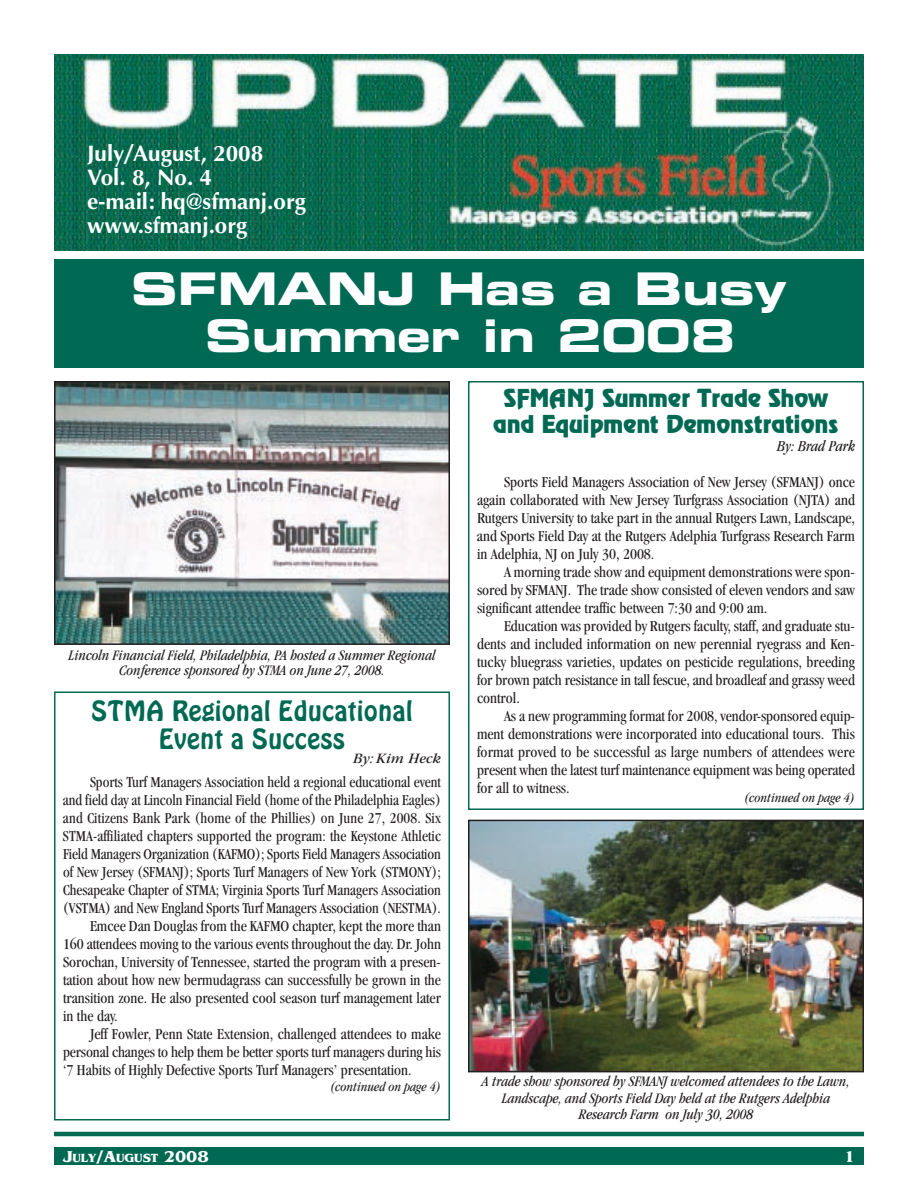
<style>
.page{position:relative;width:918px;height:1188px;background:#fff}
.page>*{position:absolute;margin:0;border:0;box-sizing:border-box;transform-origin:0 0}
.t1{font:45px/47.1px "Eurostile Bold Extended Two";color:#fff;text-align:center}
.t2{font:100 27px/25.5px "Revue";color:#006954;text-align:center}
.t3{font:27px/28.5px "Hobo BT";color:#006954;text-align:center}
.t4{font:700 22.5px/24px "Optima";color:#fff}
.t5{font:700 16.5px "Benguiat";color:#fff}
.t6{font:condensed 15.75px "Garamond";color:#231f20}
.t7{font:italic condensed 15.75px "Garamond";color:#231f20}
.t8{font:italic condensed 15px/16.5px "Garamond";color:#231f20;text-align:center}
.t9{font:italic 15px "Garamond";color:#231f20}
.t10{font:italic condensed 13.5px "Garamond";color:#231f20}
.t11{font:700 12.3px "Benguiat";color:#fff}
.s1{font-size:16.5px}
</style>
<div class="page">
<hr style="left:54px;top:1132px;width:810px;height:4px;background:#006954">
<div style="left:54px;top:1148px;width:810px;height:18px;background:#006954"></div>
<div style="left:54px;top:692px;width:396px;height:428px;border:2px solid #006954"></div>
<img style="left:54px;top:54px;width:810px;height:197px">
<div style="left:54px;top:259px;width:810px;height:109px;background:#006954"></div>
<img style="left:57px;top:384px;width:390px;height:258px">
<div style="left:54px;top:381px;width:396px;height:264px;border:2px solid #231f20"></div>
<div style="left:468px;top:381px;width:396px;height:429px;border:2px solid #006954"></div>
<img style="left:471px;top:823px;width:390px;height:246px">
<div style="left:468px;top:820px;width:396px;height:252px;border:2px solid #231f20"></div>
<p class="t4" style="left:87px;top:142px;width:221px">July/August, 2008<br>Vol. 8, No. 4<br>e-mail: hq@sfmanj.org www.sfmanj.org</p>
<p class="t1" style="left:131px;top:269px;width:657px">SFMANJ Has a Busy<br>Summer in 2008</p>
<p class="t2" style="left:493px;top:388px;width:347px">SFMANJ Summer Trade Show and Equipment Demonstrations</p>
<p class="t7" style="left:777px;top:440px;width:79px">By: Brad Park</p>
<p class="t6" style="left:504px;top:476px;width:352px">Sports Field Managers Association of New Jersey (SFMANJ) once</p>
<p class="t6" style="left:477px;top:494px;width:379px">again collaborated with New Jersey Turfgrass Association (NJTA) and</p>
<p class="t6" style="left:477px;top:512px;width:379px">Rutgers University to take part in the annual Rutgers Lawn, Landscape,</p>
<p class="t6" style="left:477px;top:530px;width:380px">and Sports Field Day at the Rutgers Adelphia Turfgrass Research Farm</p>
<p class="t6" style="left:477px;top:548px;width:179px">in Adelphia, NJ on July 30, 2008.</p>
<p class="t6" style="left:504px;top:566px;width:353px">A morning trade show and equipment demonstrations were spon-</p>
<p class="t6" style="left:477px;top:584px;width:379px">sored by SFMANJ. The trade show consisted of eleven vendors and saw</p>
<p class="t6" style="left:477px;top:602px;width:292px">significant attendee traffic between 7:30 and 9:00 am.</p>
<p class="t6" style="left:504px;top:620px;width:353px">Education was provided by Rutgers faculty, staff, and graduate stu-</p>
<p class="t6" style="left:477px;top:638px;width:379px">dents and included information on new perennial ryegrass and Ken-</p>
<p class="t6" style="left:477px;top:656px;width:379px">tucky bluegrass varieties, updates on pesticide regulations, breeding</p>
<p class="t6" style="left:477px;top:674px;width:379px">for brown patch resistance in tall fescue, and broadleaf and grassy weed</p>
<p class="t6" style="left:477px;top:692px;width:44px">control.</p>
<p class="t6" style="left:504px;top:710px;width:353px">As a new programming format for 2008, vendor-sponsored equip-</p>
<p class="t6" style="left:477px;top:728px;width:380px">ment demonstrations were incorporated into educational tours. This</p>
<p class="t6" style="left:477px;top:746px;width:379px">format proved to be successful as large numbers of attendees were</p>
<p class="t6" style="left:477px;top:764px;width:379px">present when the latest turf maintenance equipment was being operated</p>
<p class="t6" style="left:477px;top:782px;width:94px">for all to witness.</p>
<p class="t10" style="left:744px;top:792px;width:112px">(continued on page 4)</p>
<p class="t8" style="left:69px;top:649px;width:368px;line-height:15px">Lincoln Financial Field, Philadelphia, PA hosted a Summer Regional<br>Conference sponsored by STMA on June 27, 2008.</p>
<p class="t3" style="left:91px;top:697px;width:323px">STMA Regional Educational<br>Event a Success</p>
<p class="t9" style="left:353px;top:753px;width:89px">By: Kim Heck</p>
<p class="t6" style="left:90px;top:776px;width:352px">Sports Turf Managers Association held a regional educational event</p>
<p class="t6" style="left:63px;top:794px;width:379px">and field day at Lincoln Financial Field (home of the Philadelphia Eagles)</p>
<p class="t6" style="left:63px;top:812px;width:379px">and Citizens Bank Park (home of the Phillies) on June 27, 2008. Six</p>
<p class="t6" style="left:63px;top:830px;width:379px">STMA-affiliated chapters supported the program: the Keystone Athletic</p>
<p class="t6" style="left:63px;top:848px;width:380px">Field Managers Organization (KAFMO); Sports Field Managers Association</p>
<p class="t6" style="left:63px;top:866px;width:379px">of New Jersey (SFMANJ); Sports Turf Managers of New York (STMONY);</p>
<p class="t6" style="left:63px;top:884px;width:379px">Chesapeake Chapter of STMA; Virginia Sports Turf Managers Association</p>
<p class="t6" style="left:63px;top:902px;width:380px">(VSTMA) and New England Sports Turf Managers Association (NESTMA).</p>
<p class="t6" style="left:90px;top:920px;width:353px">Emcee Dan Douglas from the KAFMO chapter, kept the more than</p>
<p class="t6" style="left:63px;top:938px;width:380px">160 attendees moving to the various events throughout the day. Dr. John</p>
<p class="t6" style="left:63px;top:956px;width:380px">Sorochan, University of Tennessee, started the program with a presen-</p>
<p class="t6" style="left:63px;top:974px;width:380px">tation about how new bermudagrass can successfully be grown in the</p>
<p class="t6" style="left:63px;top:992px;width:380px">transition zone. He also presented cool season turf management later</p>
<p class="t6" style="left:63px;top:1010px;width:56px">in the day.</p>
<p class="t6" style="left:90px;top:1028px;width:353px">Jeff Fowler, Penn State Extension, challenged attendees to make</p>
<p class="t6" style="left:63px;top:1046px;width:379px">personal changes to help them be better sports turf managers during his</p>
<p class="t6" style="left:63px;top:1064px;width:350px">‘7 Habits of Highly Defective Sports Turf Managers’ presentation.</p>
<p class="t10" style="left:330px;top:1082px;width:112px">(continued on page 4)</p>
<p class="t8" style="left:482px;top:1074px;width:369px">A trade show sponsored by SFMANJ welcomed attendees to the Lawn,<br>Landscape, and Sports Field Day held at the Rutgers Adelphia<br>Research Farm on July 30, 2008</p>
<p class="t11" style="left:63px;top:1153px;width:147px"><span class="s1">J</span>ULY<span class="s1">/A</span>UGUST <span class="s1">2008</span></p>
<p class="t5" style="left:844px;top:1150px;width:13px">1</p>
</div>
